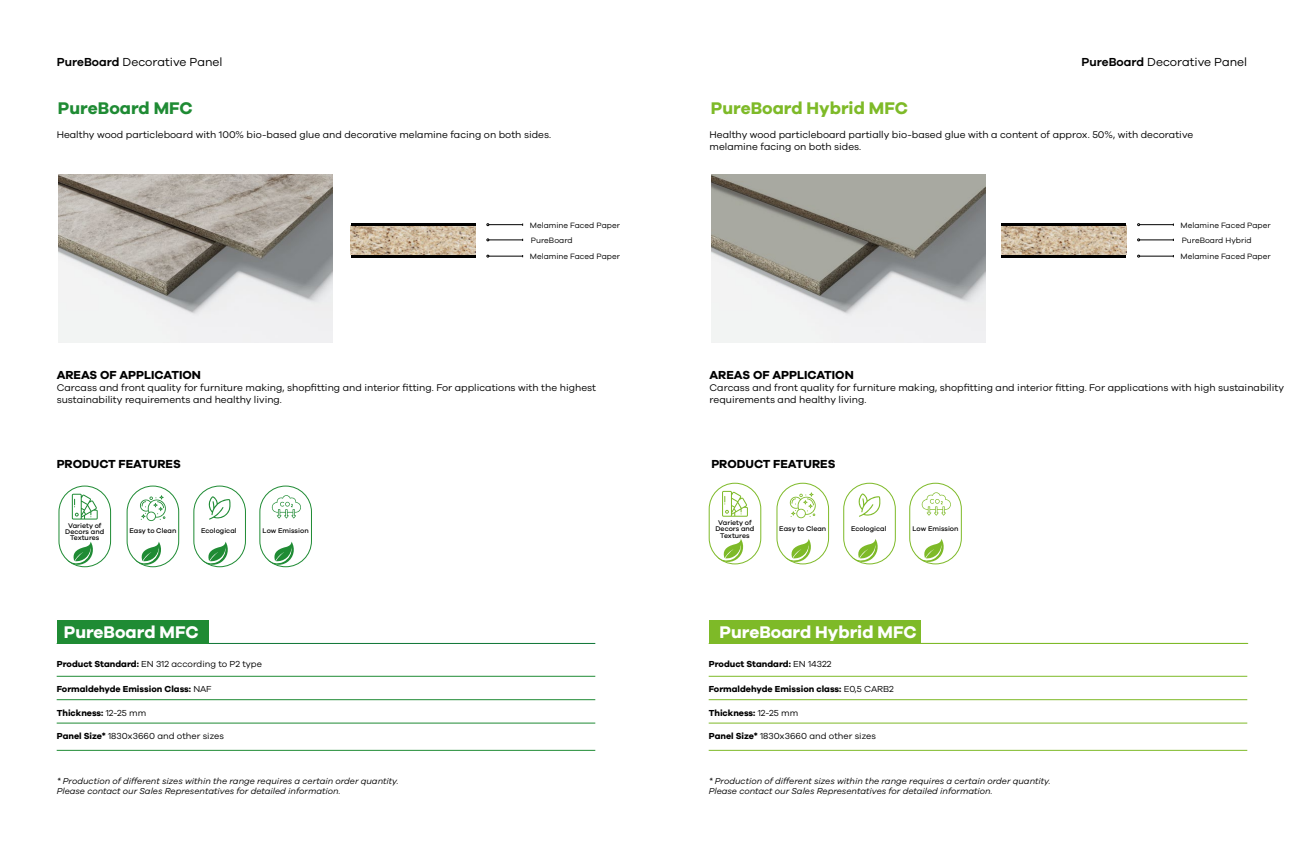
<style>
.page{position:relative;width:1304px;height:851px;background:#fff}
.page>*{position:absolute;margin:0;border:0;box-sizing:border-box;transform-origin:0 0}
.t1{font:700 17.4px "Galano Grotesque";color:#fff}
.t2{font:700 17.4px "Galano Grotesque";color:#7eba28}
.t3{font:700 17.4px "Galano Grotesque";color:#1f8b34}
.t4{font:700 12px "Galano Grotesque";color:#000}
.t5{font:12px "Galano Grotesque";color:#000}
.t6{font:10px/12px "Galano Grotesque";color:#000}
.t7{font:700 9px "Galano Grotesque";color:#000}
.t8{font:9px "Galano Grotesque";color:#000}
.t9{font:italic 8.8px/10.5px "Galano Grotesque";color:#000}
.t10{font:8px "Galano Grotesque";color:#000}
.t11{font:500 7px/6.4px "Galano Grotesque";color:#000;text-align:center}
.s1{font-weight:600}
.s2{font-weight:400}
.s3{font-weight:700}
</style>
<div class="page">
<img style="left:58px;top:175px;width:274px;height:167px">
<img style="left:711px;top:175px;width:274px;height:167px">
<img style="left:1001px;top:226px;width:125px;height:29px">
<hr style="left:1001px;top:255px;width:125px;height:2px;background:#000">
<hr style="left:1001px;top:223px;width:125px;height:3px;background:#000">
<hr style="left:1140px;top:239px;width:33px;height:1px;background:#000">
<hr style="left:1140px;top:256px;width:33px;height:1px;background:#000">
<hr style="left:1140px;top:224px;width:33px;height:1px;background:#000">
<img style="left:351px;top:226px;width:124px;height:29px">
<hr style="left:351px;top:255px;width:124px;height:2px;background:#000">
<hr style="left:351px;top:223px;width:124px;height:3px;background:#000">
<hr style="left:489px;top:239px;width:34px;height:1px;background:#000">
<hr style="left:489px;top:256px;width:34px;height:1px;background:#000">
<hr style="left:489px;top:224px;width:34px;height:1px;background:#000">
<svg style="left:722px;top:491px;width:26px;height:25px"></svg>
<div style="left:709px;top:482px;width:52px;height:82px;border:1px solid #7eba28;border-radius:26px"></div>
<svg style="left:716px;top:539px;width:29px;height:25px"></svg>
<svg style="left:790px;top:492px;width:26px;height:26px"></svg>
<svg style="left:858px;top:493px;width:23px;height:23px"></svg>
<svg style="left:922px;top:492px;width:29px;height:23px"></svg>
<div style="left:776px;top:482px;width:53px;height:82px;border:1px solid #7eba28;border-radius:26px"></div>
<svg style="left:784px;top:539px;width:29px;height:25px"></svg>
<div style="left:843px;top:482px;width:53px;height:82px;border:1px solid #7eba28;border-radius:26px"></div>
<svg style="left:850px;top:539px;width:30px;height:25px"></svg>
<div style="left:909px;top:482px;width:53px;height:82px;border:1px solid #7eba28;border-radius:26px"></div>
<svg style="left:916px;top:539px;width:30px;height:25px"></svg>
<svg style="left:72px;top:493px;width:26px;height:26px"></svg>
<div style="left:58px;top:485px;width:53px;height:82px;border:1px solid #1f8b34;border-radius:26px"></div>
<svg style="left:66px;top:541px;width:29px;height:25px"></svg>
<svg style="left:140px;top:495px;width:26px;height:26px"></svg>
<svg style="left:209px;top:496px;width:22px;height:23px"></svg>
<svg style="left:272px;top:495px;width:29px;height:23px"></svg>
<div style="left:127px;top:485px;width:52px;height:82px;border:1px solid #1f8b34;border-radius:26px"></div>
<svg style="left:134px;top:541px;width:29px;height:25px"></svg>
<div style="left:193px;top:485px;width:53px;height:82px;border:1px solid #1f8b34;border-radius:26px"></div>
<svg style="left:200px;top:541px;width:30px;height:25px"></svg>
<div style="left:259px;top:485px;width:53px;height:82px;border:1px solid #1f8b34;border-radius:26px"></div>
<svg style="left:266px;top:541px;width:30px;height:25px"></svg>
<hr style="left:57px;top:643px;width:538px;height:1px;background:#0b7534">
<hr style="left:57px;top:676px;width:538px;height:1px;background:#1f8b34">
<hr style="left:57px;top:699px;width:538px;height:1px;background:#1f8b34">
<hr style="left:57px;top:722px;width:538px;height:1px;background:#1f8b34">
<hr style="left:57px;top:750px;width:538px;height:1px;background:#1f8b34">
<div style="left:57px;top:620px;width:152px;height:23px;background:#1f8b34"></div>
<hr style="left:711px;top:643px;width:537px;height:1px;background:#7eba28">
<div style="left:709px;top:620px;width:211px;height:23px;background:#7eba28"></div>
<hr style="left:709px;top:643px;width:538px;height:1px;background:#7eba28">
<hr style="left:709px;top:676px;width:538px;height:1px;background:#7eba28">
<hr style="left:709px;top:699px;width:538px;height:1px;background:#7eba28">
<hr style="left:709px;top:722px;width:538px;height:1px;background:#7eba28">
<hr style="left:709px;top:750px;width:538px;height:1px;background:#7eba28">
<p class="t5" style="left:57px;top:55px;width:167px"><span class="s1">PureBoard</span> Decorative Panel</p>
<p class="t5" style="left:1081px;top:55px;width:167px"><span class="s1">PureBoard</span> Decorative Panel</p>
<h1 class="t3" style="left:58px;top:97px;width:136px">PureBoard MFC</h1>
<h1 class="t2" style="left:711px;top:97px;width:199px">PureBoard Hybrid MFC</h1>
<p class="t6" style="left:57px;top:128px;width:496px">Healthy wood particleboard with 100% bio-based glue and decorative melamine facing on both sides.</p>
<p class="t6" style="left:710px;top:128px;width:485px">Healthy wood particleboard partially bio-based glue with a content of approx. 50%, with decorative melamine facing on both sides.</p>
<p class="t10" style="left:530px;top:220px;width:92px">Melamine Faced Paper</p>
<p class="t10" style="left:530px;top:252px;width:92px">Melamine Faced Paper</p>
<p class="t10" style="left:531px;top:235px;width:43px">PureBoard</p>
<p class="t10" style="left:1181px;top:220px;width:92px">Melamine Faced Paper</p>
<p class="t10" style="left:1181px;top:252px;width:92px">Melamine Faced Paper</p>
<p class="t10" style="left:1182px;top:235px;width:71px">PureBoard Hybrid</p>
<p class="t4" style="left:57px;top:367px;width:146px">AREAS OF APPLICATION</p>
<p class="t6" style="left:57px;top:381px;width:541px">Carcass and front quality for furniture making, shopfitting and interior fitting. For applications with the highest sustainability requirements and healthy living.</p>
<p class="t4" style="left:710px;top:367px;width:146px">AREAS OF APPLICATION</p>
<p class="t6" style="left:710px;top:381px;width:576px">Carcass and front quality for furniture making, shopfitting and interior fitting. For applications with high sustainability requirements and healthy living.</p>
<p class="t4" style="left:57px;top:456px;width:126px">PRODUCT FEATURES</p>
<p class="t4" style="left:711px;top:456px;width:126px">PRODUCT FEATURES</p>
<p class="t11" style="left:65px;top:521px;width:40px">Variety of<br>Decors and<br>Textures</p>
<p class="t11" style="left:129px;top:527px;width:49px">Easy to Clean</p>
<p class="t11" style="left:263px;top:527px;width:48px">Low Emission</p>
<p class="t11" style="left:201px;top:527px;width:37px">Ecological</p>
<p class="t11" style="left:715px;top:519px;width:40px">Variety of<br>Decors and<br>Textures</p>
<p class="t11" style="left:779px;top:525px;width:49px">Easy to Clean</p>
<p class="t11" style="left:912px;top:525px;width:48px">Low Emission</p>
<p class="t11" style="left:851px;top:525px;width:37px">Ecological</p>
<h1 class="t1" style="left:64px;top:621px;width:136px">PureBoard MFC</h1>
<h1 class="t1" style="left:719px;top:621px;width:199px">PureBoard Hybrid MFC</h1>
<p class="t7" style="left:709px;top:658px;width:124px">Product Standard: <span class="s2">EN 14322</span></p>
<p class="t7" style="left:709px;top:683px;width:187px">Formaldehyde Emission class: <span class="s2">E0,5 CARB2</span></p>
<p class="t8" style="left:709px;top:730px;width:169px"><span class="s3">Panel Size*</span> 1830x3660 and other sizes</p>
<p class="t8" style="left:57px;top:658px;width:207px"><span class="s3">Product Standard:</span> EN 312 according to P2 type</p>
<p class="t7" style="left:57px;top:683px;width:156px">Formaldehyde Emission Class: <span class="s2">NAF</span></p>
<p class="t8" style="left:57px;top:730px;width:169px"><span class="s3">Panel Size*</span> 1830x3660 and other sizes</p>
<p class="t7" style="left:57px;top:707px;width:91px">Thickness: <span class="s2">12-25 mm</span></p>
<p class="t7" style="left:709px;top:707px;width:91px">Thickness: <span class="s2">12-25 mm</span></p>
<p class="t9" style="left:57px;top:775px;width:344px">* Production of different sizes within the range requires a certain order quantity.<br>Please contact our Sales Representatives for detailed information.</p>
<p class="t9" style="left:709px;top:775px;width:344px">* Production of different sizes within the range requires a certain order quantity.<br>Please contact our Sales Representatives for detailed information.</p>
</div>
